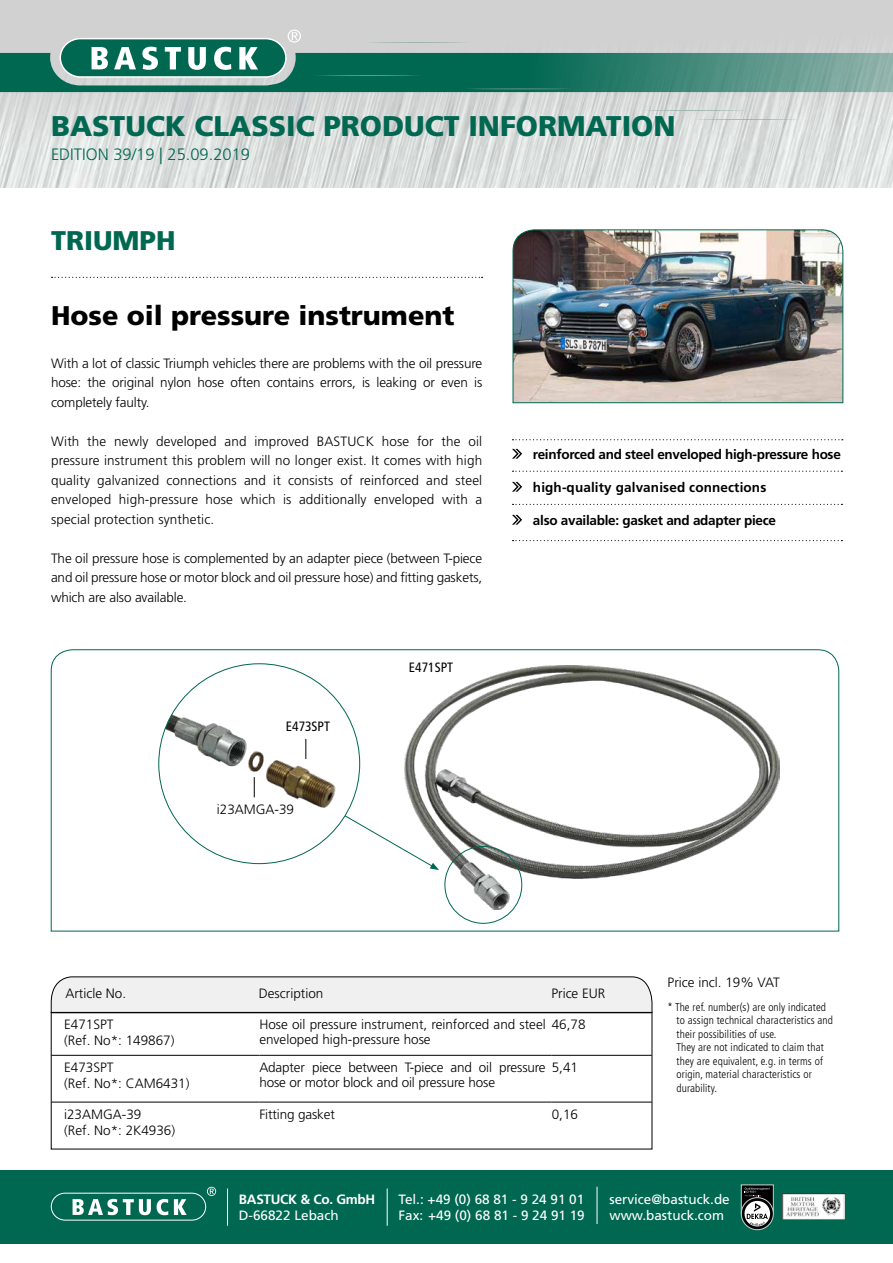
<style>
.page{position:relative;width:893px;height:1263px;background:#fff}
.page>*{position:absolute;margin:0;border:0;box-sizing:border-box;transform-origin:0 0}
.t1{font:900 28.5px "Frutiger LT Std";color:#006751}
.t2{font:900 27px "Frutiger LT Std";color:#000}
.t3{font:900 27px "Frutiger LT Std";color:#006751}
.t4{font:300 16.5px "Frutiger LT Std";color:#006751}
.t5{font:300 13.5px/19.5px "Frutiger LT Std";color:#000}
.t6{font:13.5px/16.2px "Frutiger LT Std";color:#fff}
.t7{font:700 13.5px "Frutiger LT Std";letter-spacing:-.02em;color:#000}
.t8{font:700 13.5px "Frutiger LT Std";letter-spacing:.01em;color:#000}
.t9{font:700 13.5px "Frutiger LT Std";letter-spacing:-.02em;color:#fff}
.t10{font:condensed 13.5px "Frutiger LT Std";color:#000}
.t11{font:300 condensed 11.25px/13.5px "Frutiger LT Std";letter-spacing:.01em;color:#000}
</style>
<div class="page">
<img style="left:0;top:0;width:893px;height:187px">
<svg style="left:640px;top:110px;width:107px;height:1px"></svg>
<svg style="left:694px;top:119px;width:107px;height:1px"></svg>
<svg style="left:0;top:30px;width:893px;height:62px;background:#689d91"></svg>
<div style="left:0;top:1170px;width:893px;height:74px;background:#006751"></div>
<div style="left:51px;top:1193px;width:155px;height:27px;border:1px solid #fff;border-radius:14px"></div>
<svg style="left:207px;top:1187px;width:9px;height:9px"></svg>
<svg style="left:73px;top:1199px;width:78px;height:16px"></svg>
<svg style="left:157px;top:1199px;width:11px;height:16px"></svg>
<svg style="left:174px;top:1199px;width:13px;height:16px"></svg>
<hr style="left:227px;top:1188px;width:1px;height:38px;background:#fff">
<hr style="left:387px;top:1188px;width:1px;height:38px;background:#fff">
<hr style="left:597px;top:1187px;width:1px;height:37px;background:#fff">
<div style="left:741px;top:1185px;width:32px;height:28px;background:#000"></div>
<div style="left:741px;top:1185px;width:32px;height:29px;border:1px solid #d0d0d0"></div>
<svg style="left:741px;top:1198px;width:32px;height:32px"></svg>
<div style="left:741px;top:1197px;width:32px;height:33px;border:1px solid #d0d0d0;border-radius:50%"></div>
<svg style="left:744px;top:1187px;width:26px;height:39px"></svg>
<img style="left:783px;top:1193px;width:62px;height:27px">
<svg style="left:512px;top:439px;width:331px;height:1px"></svg>
<svg style="left:512px;top:449px;width:10px;height:10px"></svg>
<svg style="left:512px;top:471px;width:330px;height:1px"></svg>
<svg style="left:512px;top:482px;width:10px;height:10px"></svg>
<svg style="left:512px;top:504px;width:330px;height:1px"></svg>
<svg style="left:512px;top:515px;width:10px;height:10px"></svg>
<svg style="left:512px;top:540px;width:330px;height:1px"></svg>
<svg style="left:51px;top:976px;width:601px;height:36px"></svg>
<hr style="left:51px;top:1055px;width:208px;height:1px;background:#000">
<hr style="left:259px;top:1055px;width:293px;height:1px;background:#000">
<hr style="left:552px;top:1055px;width:100px;height:1px;background:#000">
<hr style="left:51px;top:1102px;width:208px;height:1px;background:#000">
<hr style="left:259px;top:1102px;width:293px;height:1px;background:#000">
<hr style="left:552px;top:1102px;width:100px;height:1px;background:#000">
<div style="left:51px;top:1012px;width:601px;height:137px;border:1px solid #000"></div>
<svg style="left:52px;top:277px;width:431px;height:1px"></svg>
<img style="left:513px;top:229px;width:330px;height:174px">
<svg style="left:51px;top:649px;width:788px;height:282px"></svg>
<img style="left:404px;top:665px;width:375px;height:244px">
<div style="left:159px;top:664px;width:201px;height:200px;background:#fff;border-radius:50%"></div>
<img style="left:159px;top:664px;width:182px;height:184px">
<div style="left:445px;top:846px;width:77px;height:77px;border:1px solid #006751;border-radius:50%"></div>
<svg style="left:306px;top:739px;width:1px;height:20px"></svg>
<svg style="left:254px;top:777px;width:1px;height:20px"></svg>
<h1 class="t1" style="left:51px;top:109px;width:626px">BASTUCK CLASSIC PRODUCT INFORMATION</h1>
<p class="t4" style="left:51px;top:145px;width:201px">EDITION 39/19 | 25.09.2019</p>
<h2 class="t3" style="left:51px;top:224px;width:126px">TRIUMPH</h2>
<h2 class="t2" style="left:51px;top:299px;width:405px">Hose oil pressure instrument</h2>
<p class="t5" style="left:51px;top:353px;width:433px;text-align:justify">With a lot of classic Triumph vehicles there are problems with the oil pressure hose: the original nylon hose often contains errors, is leaking or even is completely faulty.</p>
<p class="t5" style="left:51px;top:431px;width:433px;text-align:justify">With the newly developed and improved BASTUCK hose for the oil pressure instrument this problem will no longer exist. It comes with high quality galvanized connections and it consists of reinforced and steel enveloped high-pressure hose which is additionally enveloped with a special protection synthetic.</p>
<p class="t5" style="left:51px;top:548px;width:433px;text-align:justify">The oil pressure hose is complemented by an adapter piece (between T-piece and oil pressure hose or motor block and oil pressure hose) and fitting gaskets, which are also available.</p>
<p class="t10" style="left:286px;top:719px;width:46px">E473SPT</p>
<p class="t5" style="left:217px;top:800px;width:79px">i23AMGA-39</p>
<p class="t10" style="left:409px;top:659px;width:46px">E471SPT</p>
<p class="t7" style="left:533px;top:446px;width:309px">reinforced and steel enveloped high-pressure hose</p>
<p class="t8" style="left:533px;top:479px;width:235px">high-quality galvanised connections</p>
<p class="t7" style="left:533px;top:512px;width:245px">also available: gasket and adapter piece</p>
<p class="t5" style="left:65px;top:984px;width:62px">Article No.</p>
<p class="t5" style="left:259px;top:984px;width:66px">Description</p>
<p class="t5" style="left:551px;top:984px;width:55px">Price EUR</p>
<p class="t5" style="left:64px;top:1017px;width:112px;line-height:16.2px">E471SPT<br>(Ref. No*: 149867)</p>
<p class="t5" style="left:259px;top:1017px;width:328px;line-height:15px">Hose oil pressure instrument, reinforced and steel 46,78 enveloped high-pressure hose</p>
<p class="t5" style="left:64px;top:1059px;width:127px;line-height:16.2px">E473SPT<br>(Ref. No*: CAM6431)</p>
<p class="t5" style="left:259px;top:1060px;width:320px;line-height:15px">Adapter piece between T-piece and oil pressure 5,41 hose or motor block and oil pressure hose</p>
<p class="t5" style="left:64px;top:1106px;width:113px;line-height:16.2px">i23AMGA-39<br>(Ref. No*: 2K4936)</p>
<p class="t5" style="left:259px;top:1104px;width:77px">Fitting gasket</p>
<p class="t5" style="left:552px;top:1104px;width:28px">0,16</p>
<p class="t5" style="left:668px;top:972px;width:114px">Price incl. 19% VAT</p>
<p class="t11" style="left:677px;top:1000px;width:158px;text-indent:-9px">* The ref. number(s) are only indicated to assign technical characteristics and their possibilities of use.<br>They are not indicated to claim that they are equivalent, e.g. in terms of origin, material characteristics or durability.</p>
<p class="t9" style="left:239px;top:1191px;width:138px">BASTUCK &amp; Co. GmbH</p>
<p class="t6" style="left:239px;top:1207px;width:101px">D-66822 Lebach</p>
<p class="t6" style="left:399px;top:1191px;width:188px">Tel.: +49 (0) 68 81 - 9 24 91 01<br>Fax: +49 (0) 68 81 - 9 24 91 19</p>
<p class="t6" style="left:609px;top:1191px;width:122px">service@bastuck.de www.bastuck.com</p>
</div>
